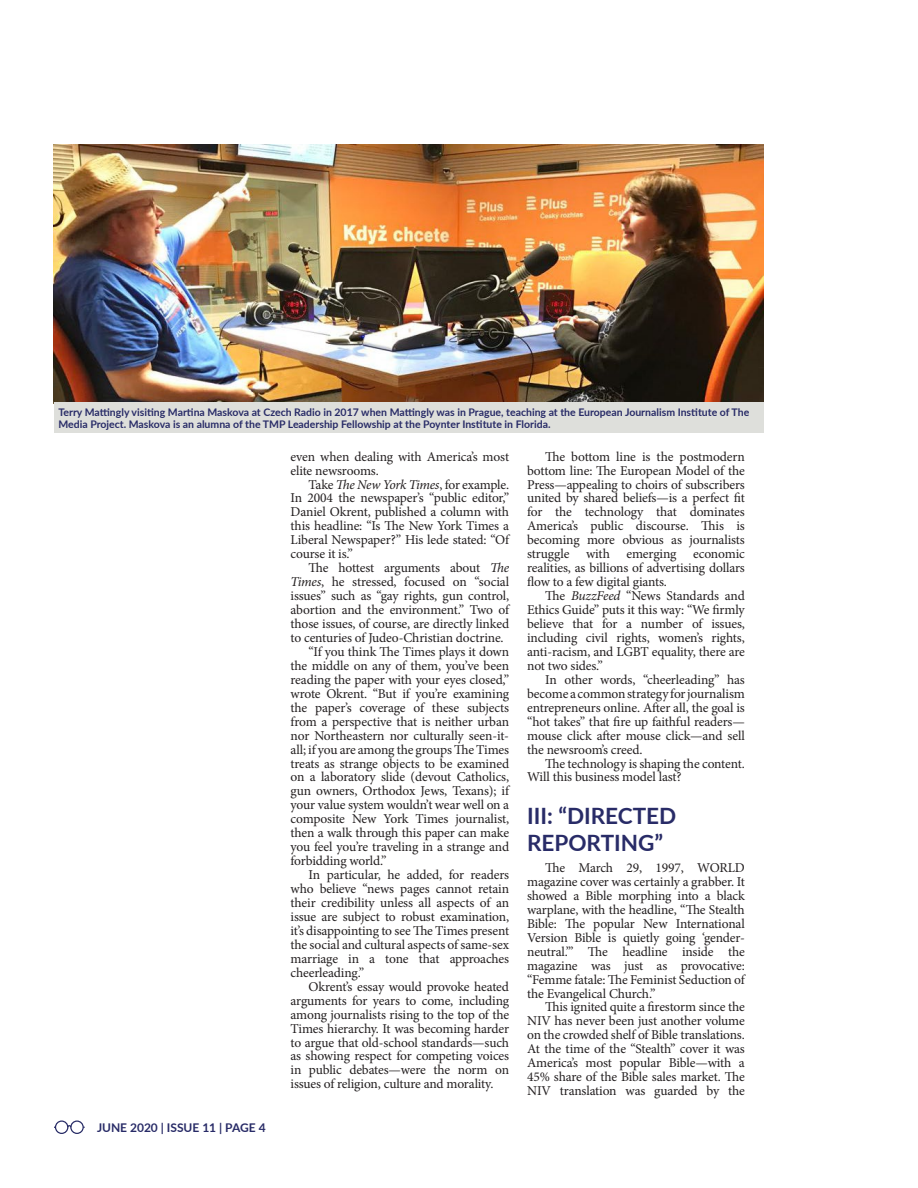
<style>
.page{position:relative;width:918px;height:1188px;background:#fff}
.page>*{position:absolute;margin:0;border:0;box-sizing:border-box;transform-origin:0 0}
.Heading{font:700 22.5px/27px "Lato";color:#282b67}
.Body{font:13.5px/14px "Minion Pro";letter-spacing:-.01em;color:#231f20;text-align:justify}
.Page_number{font:700 12px "Lato";color:#282b67}
.t1{font:700 10.5px/12.6px "Lato";color:#282b67}
.s1{font-style:italic}
</style>
<div class="page">
<div style="left:70px;top:1121px;width:14px;height:13px;border:1px solid #262a65;border-radius:50%"></div>
<div style="left:55px;top:1121px;width:13px;height:13px;border:1px solid #262a65;border-radius:50%"></div>
<svg style="left:67px;top:1124px;width:5px;height:4px"></svg>
<img style="left:54px;top:145px;width:709px;height:258px">
<div style="left:54px;top:403px;width:710px;height:30px;background:#dedfdb"></div>
<p class="t1" style="left:58px;top:405px;width:692px">Terry Mattingly visiting Martina Maskova at Czech Radio in 2017 when Mattingly was in Prague, teaching at the European Journalism Institute of The<br>Media Project. Maskova is an alumna of the TMP Leadership Fellowship at the Poynter Institute in Florida.</p>
<p class="Page_number" style="left:97px;top:1119px;width:170px">JUNE 2020 | ISSUE 11 | PAGE 4</p>
<p class="Body" style="left:291px;top:449px;width:220px">even when dealing with America’s most elite newsrooms.</p>
<p class="Body" style="left:291px;top:477px;width:220px;text-indent:18px">Take <span class="s1">The New York Times</span>, for example.<br>In 2004 the newspaper’s “public editor,” Daniel Okrent, published a column with this headline: “Is The New York Times a Liberal Newspaper?” His lede stated: “Of course it is.”</p>
<p class="Body" style="left:291px;top:561px;width:220px;text-indent:18px">The hottest arguments about <span class="s1">The Times</span>, he stressed, focused on “social issues” such as “gay rights, gun control, abortion and the environment.” Two of those issues, of course, are directly linked to centuries of Judeo-Christian doctrine.</p>
<p class="Body" style="left:291px;top:645px;width:220px;text-indent:18px">“If you think The Times plays it down the middle on any of them, you’ve been reading the paper with your eyes closed,” wrote Okrent. “But if you’re examining the paper’s coverage of these subjects from a perspective that is neither urban nor Northeastern nor culturally seen-it&shy;all; if you are among the groups The Times treats as strange objects to be examined on a laboratory slide (devout Catholics, gun owners, Orthodox Jews, Texans); if your value system wouldn’t wear well on a composite New York Times journalist, then a walk through this paper can make you feel you’re traveling in a strange and forbidding world.”</p>
<p class="Body" style="left:291px;top:868px;width:220px;text-indent:18px">In particular, he added, for readers who believe “news pages cannot retain their credibility unless all aspects of an issue are subject to robust examination, it’s disappointing to see The Times present the social and cultural aspects of same-sex marriage in a tone that approaches cheerleading.”</p>
<p class="Body" style="left:291px;top:979px;width:220px;text-indent:18px">Okrent’s essay would provoke heated arguments for years to come, including among journalists rising to the top of the Times hierarchy. It was becoming harder to argue that old-school standards—such as showing respect for competing voices in public debates—were the norm on issues of religion, culture and morality.</p>
<p class="Body" style="left:527px;top:449px;width:219px;text-indent:18px">The bottom line is the postmodern bottom line: The European Model of the Press—appealing to choirs of subscribers united by shared beliefs—is a perfect fit for the technology that dominates America’s public discourse. This is becoming more obvious as journalists struggle with emerging economic realities, as billions of advertising dollars flow to a few digital giants.</p>
<p class="Body" style="left:527px;top:589px;width:219px;text-indent:18px">The <span class="s1">BuzzFeed</span> “News Standards and Ethics Guide” puts it this way: “We firmly believe that for a number of issues, including civil rights, women’s rights, anti-racism, and LGBT equality, there are not two sides.”</p>
<p class="Body" style="left:527px;top:673px;width:219px;text-indent:18px">In other words, “cheerleading” has become a common strategy for journalism entrepreneurs online. After all, the goal is “hot takes” that fire up faithful readers— mouse click after mouse click—and sell the newsroom’s creed.</p>
<p class="Body" style="left:527px;top:756px;width:219px;text-indent:18px">The technology is shaping the content.<br>Will this business model last?</p>
<p class="Heading" style="left:527px;top:801px;width:151px">III: “DIRECTED<br>REPORTING”</p>
<p class="Body" style="left:527px;top:861px;width:219px;text-indent:18px">The March 29, 1997, WORLD magazine cover was certainly a grabber. It showed a Bible morphing into a black warplane, with the headline, “The Stealth Bible: The popular New International Version Bible is quietly going ‘gender&shy;neutral.’” The headline inside the magazine was just as provocative: “Femme fatale: The Feminist Seduction of the Evangelical Church.”</p>
<p class="Body" style="left:527px;top:1000px;width:219px;text-indent:18px">This ignited quite a firestorm since the NIV has never been just another volume on the crowded shelf of Bible translations.<br>At the time of the “Stealth” cover it was America’s most popular Bible—with a 45% share of the Bible sales market. The NIV translation was guarded by the</p>
</div>
